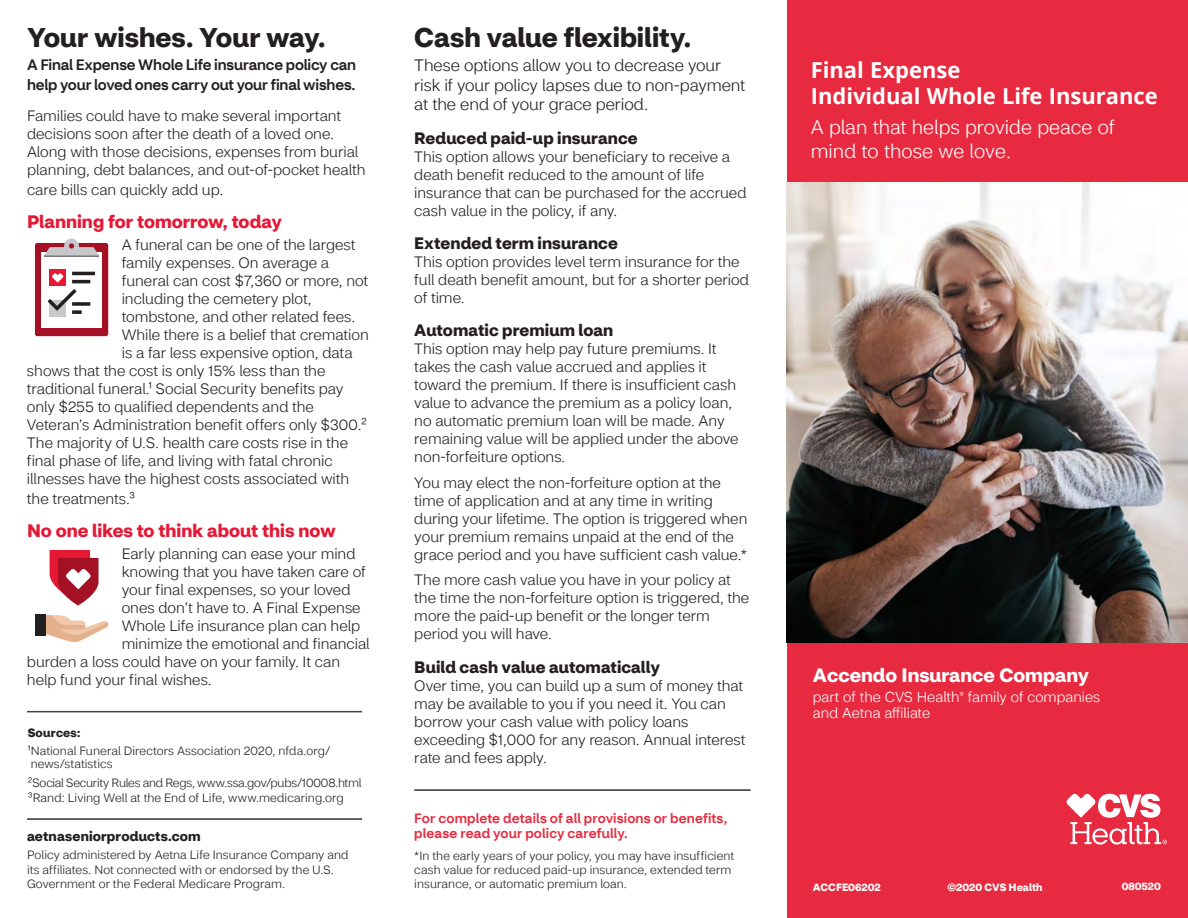
<style>
.page{position:relative;width:1188px;height:918px;background:#fff}
.page>*{position:absolute;margin:0;border:0;box-sizing:border-box;transform-origin:0 0}
.Interior_Headline{font:700 27px "CVS Health Sans";color:#231f20}
.Product_Name-11_17_U{font:700 21.9px "Open Sans";color:#fff}
.LE_Consumer-20_22_Un{font:300 19.5px/24px "CVS Health Sans";color:#fff}
.LE_Consumer-20_22_Un-2{font:700 19.2px "CVS Health Sans";color:#fff}
.Color_Header{font:700 18px "CVS Health Sans";color:#e51836}
.Interior_Subhead{font:300 16.5px/19.8px "CVS Health Sans";letter-spacing:-.005em;color:#231f20}
.Body{font:700 16.5px "CVS Health Sans";letter-spacing:.005em;color:#231f20}
.Body-2{font:300 15px/18px "CVS Health Sans";color:#231f20}
.Interior_Subhead-2{font:500 15px/19.5px "CVS Health Sans";letter-spacing:-.01em;color:#231f20}
.LE_Consumer-20_22_Un-3{font:300 14.4px/16px "CVS Health Sans";color:#fff}
.Body-3{font:500 13.5px/15px "CVS Health Sans";letter-spacing:.015em;color:#e72a3f}
.Spread_Intro{font:700 13.5px "CVS Health Sans";letter-spacing:.015em;color:#231f20}
.Brand_Statment{font:300 12px/13.5px "CVS Health Sans";letter-spacing:.005em;color:#231f20}
.Spread_Intro-2{font:300 12px/14.4px "CVS Health Sans";letter-spacing:.005em;color:#231f20}
.Body-4{font:300 12px/14.4px "CVS Health Sans";letter-spacing:.005em;color:#231f20}
.Brand_Statment-2{font:700 12px "CVS Health Sans";letter-spacing:.015em;color:#231f20}
.t1{font:700 10.5px "CVS Health Sans";color:#fff}
</style>
<div class="page">
<div style="left:787px;top:0;width:401px;height:918px;background:#e72a3f"></div>
<img style="left:787px;top:182px;width:401px;height:461px">
<svg style="left:50px;top:550px;width:49px;height:56px"></svg>
<svg style="left:46px;top:615px;width:62px;height:27px"></svg>
<div style="left:35px;top:614px;width:11px;height:21px;background:#231f20"></div>
<div style="left:35px;top:243px;width:73px;height:93px;background:#a41024;border-radius:2px"></div>
<div style="left:41px;top:252px;width:61px;height:76px;background:#fff"></div>
<hr style="left:44px;top:255px;width:55px;height:2px;background:#76787b">
<svg style="left:44px;top:239px;width:55px;height:16px"></svg>
<div style="left:49px;top:269px;width:17px;height:17px;background:#e51836"></div>
<div style="left:49px;top:300px;width:17px;height:16px;background:#c7c8ca"></div>
<svg style="left:48px;top:272px;width:47px;height:42px"></svg>
<svg style="left:1067px;top:794px;width:100px;height:51px"></svg>
<hr style="left:27px;top:711px;width:335px;height:1px;background:#3e3e3f">
<hr style="left:27px;top:712px;width:335px;height:1px;background:#3e3e3f">
<hr style="left:27px;top:819px;width:335px;height:1px;background:#3e3e3f">
<hr style="left:414px;top:790px;width:337px;height:1px;background:#3e3e3f">
<p class="Interior_Headline" style="left:27px;top:20px;width:300px">Your wishes. Your way.</p>
<p class="Interior_Subhead-2" style="left:27px;top:56px;width:331px">A Final Expense Whole Life insurance policy can help your loved ones carry out your final wishes.</p>
<p class="Body-2" style="left:27px;top:107px;width:340px">Families could have to make several important decisions soon after the death of a loved one.<br>Along with those decisions, expenses from burial planning, debt balances, and out-of-pocket health</p>
<p class="Body-2" style="left:27px;top:181px;width:198px">care bills can quickly add up.</p>
<p class="Color_Header" style="left:27px;top:210px;width:256px">Planning for tomorrow, today</p>
<p class="Body-2" style="left:122px;top:236px;width:235px">A funeral can be one of the largest</p>
<p class="Body-2" style="left:122px;top:254px;width:209px">family expenses. On average a</p>
<p class="Body-2" style="left:122px;top:272px;width:248px">funeral can cost $7,360 or more, not</p>
<p class="Body-2" style="left:122px;top:290px;width:191px">including the cemetery plot,</p>
<p class="Body-2" style="left:122px;top:308px;width:235px">tombstone, and other related fees.</p>
<p class="Body-2" style="left:122px;top:326px;width:249px">While there is a belief that cremation</p>
<p class="Body-2" style="left:122px;top:344px;width:232px">is a far less expensive option, data</p>
<p class="Body-2" style="left:27px;top:362px;width:300px">shows that the cost is only 15% less than the</p>
<p class="Body-2" style="left:27px;top:380px;width:318px">traditional funeral.¹ Social Security benefits pay</p>
<p class="Body-2" style="left:27px;top:398px;width:289px">only $255 to qualified dependents and the</p>
<p class="Body-2" style="left:27px;top:416px;width:341px">Veteran’s Administration benefit offers only $300.²</p>
<p class="Body-2" style="left:27px;top:434px;width:323px">The majority of U.S. health care costs rise in the</p>
<p class="Body-2" style="left:27px;top:452px;width:307px">final phase of life, and living with fatal chronic</p>
<p class="Body-2" style="left:27px;top:470px;width:324px">illnesses have the highest costs associated with</p>
<p class="Body-2" style="left:27px;top:490px;width:110px">the treatments.3</p>
<p class="Color_Header" style="left:27px;top:519px;width:310px">No one likes to think about this now</p>
<p class="Body-2" style="left:122px;top:545px;width:235px">Early planning can ease your mind</p>
<p class="Body-2" style="left:122px;top:563px;width:246px">knowing that you have taken care of</p>
<p class="Body-2" style="left:122px;top:581px;width:230px">your final expenses, so your loved</p>
<p class="Body-2" style="left:122px;top:599px;width:240px">ones don’t have to. A Final Expense</p>
<p class="Body-2" style="left:122px;top:617px;width:240px">Whole Life insurance plan can help</p>
<p class="Body-2" style="left:122px;top:635px;width:249px">minimize the emotional and financial</p>
<p class="Body-2" style="left:27px;top:653px;width:315px">burden a loss could have on your family. It can</p>
<p class="Body-2" style="left:27px;top:671px;width:186px">help fund your final wishes.</p>
<p class="Brand_Statment-2" style="left:28px;top:725px;width:54px">Sources:</p>
<p class="Brand_Statment" style="left:28px;top:744px;width:304px">¹National Funeral Directors Association 2020, nfda.org/ news/statistics</p>
<p class="Brand_Statment" style="left:28px;top:775px;width:335px;line-height:15px">²Social Security Rules and Regs, www.ssa.gov/pubs/10008.html<br>³Rand: Living Well at the End of Life, www.medicaring.org</p>
<p class="Spread_Intro" style="left:27px;top:828px;width:175px">aetnaseniorproducts.com</p>
<p class="Spread_Intro-2" style="left:27px;top:848px;width:323px">Policy administered by Aetna Life Insurance Company and its affiliates. Not connected with or endorsed by the U.S.<br>Government or the Federal Medicare Program.</p>
<p class="Interior_Headline" style="left:414px;top:20px;width:279px">Cash value flexibility.</p>
<p class="Interior_Subhead" style="left:414px;top:55px;width:333px">These options allow you to decrease your risk if your policy lapses due to non-payment at the end of your grace period.</p>
<p class="Body" style="left:414px;top:127px;width:225px">Reduced paid-up insurance</p>
<p class="Body-2" style="left:414px;top:147px;width:334px">This option allows your beneficiary to receive a death benefit reduced to the amount of life insurance that can be purchased for the accrued cash value in the policy, if any.</p>
<p class="Body" style="left:414px;top:233px;width:205px">Extended term insurance</p>
<p class="Body-2" style="left:414px;top:253px;width:336px">This option provides level term insurance for the full death benefit amount, but for a shorter period of time.</p>
<p class="Body" style="left:414px;top:320px;width:201px">Automatic premium loan</p>
<p class="Body-2" style="left:414px;top:340px;width:326px">This option may help pay future premiums. It takes the cash value accrued and applies it toward the premium. If there is insufficient cash value to advance the premium as a policy loan, no automatic premium loan will be made. Any remaining value will be applied under the above non-forfeiture options.</p>
<p class="Body-2" style="left:414px;top:474px;width:335px">You may elect the non-forfeiture option at the time of application and at any time in writing during your lifetime. The option is triggered when your premium remains unpaid at the end of the grace period and you have sufficient cash value.*</p>
<p class="Body-2" style="left:414px;top:571px;width:337px">The more cash value you have in your policy at the time the non-forfeiture option is triggered, the more the paid-up benefit or the longer term period you will have.</p>
<p class="Body" style="left:414px;top:656px;width:247px">Build cash value automatically</p>
<p class="Body-2" style="left:414px;top:677px;width:333px">Over time, you can build up a sum of money that may be available to you if you need it. You can borrow your cash value with policy loans exceeding $1,000 for any reason. Annual interest rate and fees apply.</p>
<p class="Body-3" style="left:414px;top:811px;width:315px">For complete details of all provisions or benefits, please read your policy carefully.</p>
<p class="Body-4" style="left:414px;top:848px;width:321px">*In the early years of your policy, you may have insufficient cash value for reduced paid-up insurance, extended term insurance, or automatic premium loan.</p>
<p class="Product_Name-11_17_U" style="left:811px;top:54px;width:151px">Final Expense</p>
<p class="Product_Name-11_17_U" style="left:811px;top:81px;width:349px">Individual Whole Life Insurance</p>
<p class="LE_Consumer-20_22_Un" style="left:811px;top:115px;width:306px">A plan that helps provide peace of mind to those we love.</p>
<p class="LE_Consumer-20_22_Un-2" style="left:813px;top:663px;width:278px">Accendo Insurance Company</p>
<p class="LE_Consumer-20_22_Un-3" style="left:813px;top:689px;width:289px">part of the CVS Health<sup>®</sup> family of companies and Aetna affiliate</p>
<p class="t1" style="left:813px;top:881px;width:69px">ACCFE06202</p>
<p class="t1" style="left:947px;top:881px;width:97px">©2020 CVS Health</p>
<p class="t1" style="left:1122px;top:879px;width:41px">080520</p>
</div>
